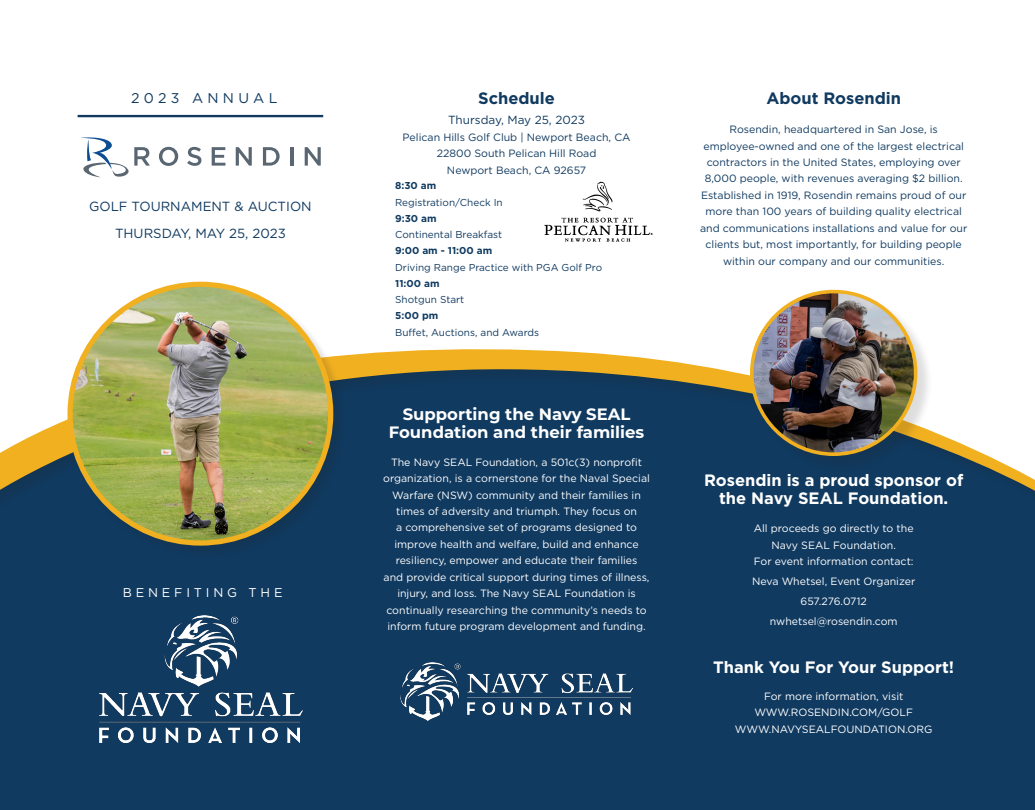
<style>
.page{position:relative;width:1035px;height:810px;background:#fff}
.page>*{position:absolute;margin:0;border:0;box-sizing:border-box;transform-origin:0 0}
.t1{font:700 16.5px/17.6px "Gotham";color:#fff;text-align:center}
.t2{font:700 16.5px/17.6px "Montserrat";color:#fff;text-align:center}
.t3{font:700 16.5px "Gotham";color:#103a60}
.t4{font:14.12px "Gotham";color:#103a60}
.t5{font:13.25px/26.5px "Gotham";color:#103a60;text-align:center}
.t6{font:12.62px "Gotham";color:#fff}
.t7{font:11.75px "Gotham";color:#103a60}
.t8{font:10.62px/16.5px "Gotham";color:#fff;text-align:center}
.t9{font:10.62px/16.5px "Gotham";color:#103a60;text-align:center}
.t10{font:10px/16.2px "Gotham";color:#103a60}
.s1{font-weight:700}
</style>
<div class="page">
<div style="left:0;top:552px;width:1035px;height:258px;background:#103a60"></div>
<div style="left:0;top:351px;width:1035px;height:201px;background:#103a60"></div>
<svg style="left:0;top:349px;width:1035px;height:142px"></svg>
<img style="left:100px;top:615px;width:203px;height:127px">
<div style="left:69px;top:283px;width:277px;height:275px;background:#231f20;opacity:.15"></div>
<img style="left:70px;top:284px;width:261px;height:259px">
<svg style="left:80px;top:137px;width:70px;height:41px"></svg>
<svg style="left:159px;top:147px;width:19px;height:19px"></svg>
<svg style="left:187px;top:147px;width:14px;height:19px"></svg>
<svg style="left:212px;top:147px;width:13px;height:19px"></svg>
<svg style="left:236px;top:147px;width:16px;height:19px"></svg>
<svg style="left:263px;top:147px;width:17px;height:19px"></svg>
<hr style="left:290px;top:147px;width:3px;height:19px;background:#5a6772">
<svg style="left:305px;top:147px;width:16px;height:19px"></svg>
<hr style="left:78px;top:115px;width:245px;height:2px;background:#103a60">
<div style="left:752px;top:292px;width:182px;height:180px;background:#231f20;opacity:.15"></div>
<img style="left:752px;top:292px;width:164px;height:162px">
<div style="left:750px;top:290px;width:167px;height:166px;border:4px solid #f1b01f;border-radius:50%"></div>
<img style="left:544px;top:182px;width:108px;height:59px">
<img style="left:401px;top:662px;width:232px;height:58px">
<p class="t4" style="left:131px;top:89px;width:148px">2 0 2 3 A N N U A L</p>
<p class="t5" style="left:89px;top:193px;width:224px">GOLF TOURNAMENT &amp; AUCTION<br>THURSDAY, MAY 25, 2023</p>
<p class="t6" style="left:123px;top:585px;width:161px">B E N E F I T I N G T H E</p>
<p class="t3" style="left:478px;top:88px;width:78px">Schedule</p>
<p class="t7" style="left:448px;top:113px;width:138px">Thursday, May 25, 2023</p>
<p class="t9" style="left:403px;top:129px;width:229px">Pelican Hills Golf Club | Newport Beach, CA<br>22800 South Pelican Hill Road<br>Newport Beach, CA 92657</p>
<p class="t10" style="left:395px;top:178px;width:209px"><span class="s1">8:30 am<br></span>Registration/Check In<br><span class="s1">9:30 am<br></span>Continental Breakfast<br><span class="s1">9:00 am - 11:00 am<br></span>Driving Range Practice with PGA Golf Pro<br><span class="s1">11:00 am<br></span>Shotgun Start<br><span class="s1">5:00 pm<br></span>Buffet, Auctions, and Awards</p>
<p class="t2" style="left:389px;top:404px;width:257px">Supporting the Navy SEAL<br>Foundation and their families</p>
<p class="t8" style="left:383px;top:453px;width:268px">The Navy SEAL Foundation, a 501c(3) nonprofit organization, is a cornerstone for the Naval Special Warfare (NSW) community and their families in times of adversity and triumph. They focus on<br>a comprehensive set of programs designed to improve health and welfare, build and enhance resiliency, empower and educate their families<br>and provide critical support during times of illness, injury, and loss. The Navy SEAL Foundation is continually researching the community’s needs to inform future program development and funding.</p>
<p class="t3" style="left:766px;top:88px;width:136px">About Rosendin</p>
<p class="t9" style="left:700px;top:121px;width:269px">Rosendin, headquartered in San Jose, is employee-owned and one of the largest electrical contractors in the United States, employing over 8,000 people, with revenues averaging $2 billion.<br>Established in 1919, Rosendin remains proud of our more than 100 years of building quality electrical and communications installations and value for our clients but, most importantly, for building people within our company and our communities.</p>
<p class="t1" style="left:704px;top:471px;width:261px">Rosendin is a proud sponsor of the Navy SEAL Foundation.</p>
<p class="t8" style="left:754px;top:520px;width:161px">All proceeds go directly to the<br>Navy SEAL Foundation.<br>For event information contact:</p>
<p class="t8" style="left:752px;top:571px;width:165px;line-height:20px">Neva Whetsel, Event Organizer<br>657.276.0712 nwhetsel@rosendin.com</p>
<p class="t1" style="left:713px;top:658px;width:242px">Thank You For Your Support!</p>
<p class="t8" style="left:735px;top:688px;width:199px">For more information, visit<br>WWW.ROSENDIN.COM/GOLF<br>WWW.NAVYSEALFOUNDATION.ORG</p>
</div>
